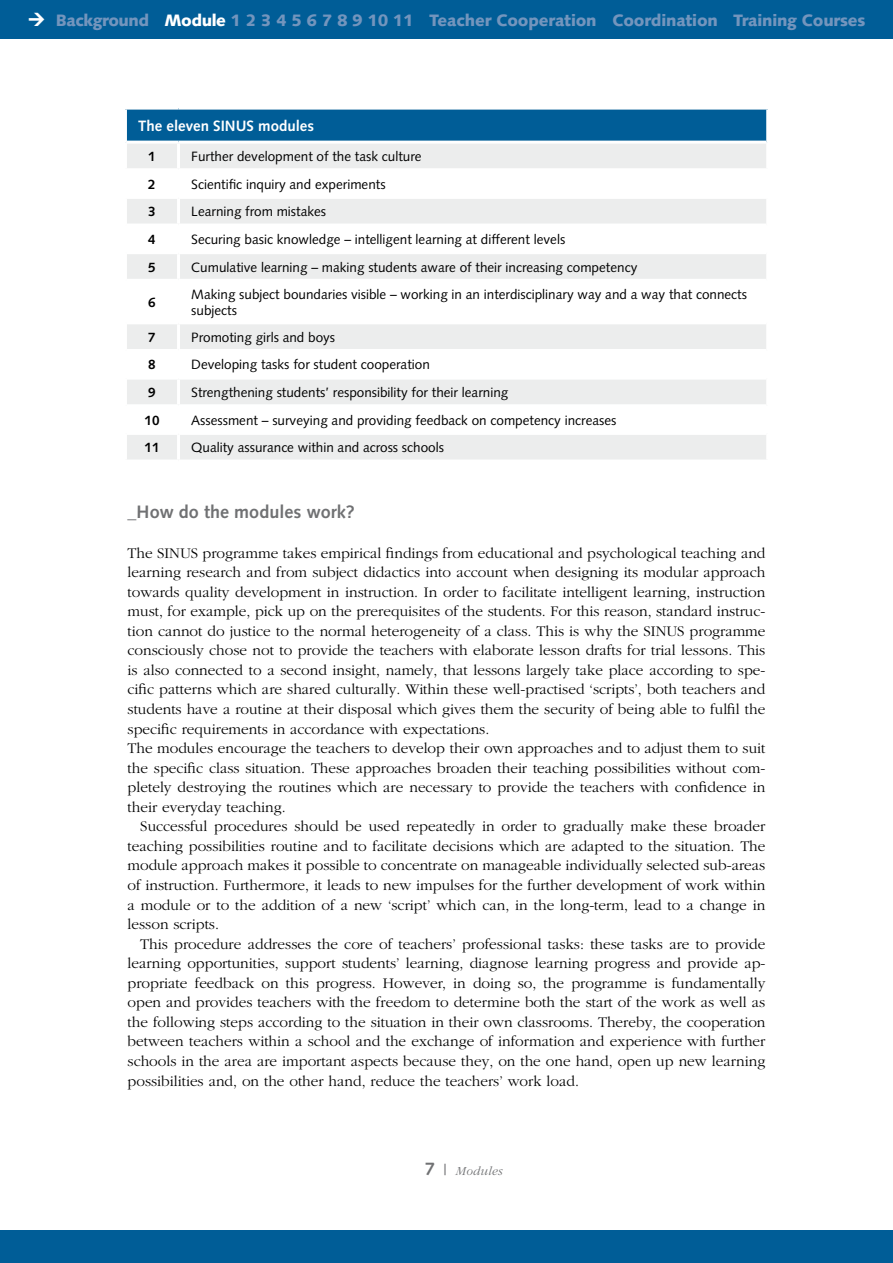
<style>
.page{position:relative;width:893px;height:1263px;background:#fff}
.page>*{position:absolute;margin:0;border:0;box-sizing:border-box;transform-origin:0 0}
.t1{font:700 18px "Syntax LT";letter-spacing:.005em;color:#707173}
.t2{font:900 16.5px "Syntax LT";letter-spacing:-.01em;color:#7395bd}
.t3{font:300 15.3px/19.5px "Garamond";color:#000;text-align:justify}
.t4{font:700 15px "Syntax LT";color:#fff}
.t5{font:13.5px/16.2px "Syntax LT";color:#000}
.t6{font:700 13.5px "Syntax LT";color:#000}
.t7{font:italic 300 12.75px "Garamond";letter-spacing:.025em;color:#707173}
.s1{color:#fff}
.s2{font-family:"Syntax LT";font-weight:700;font-style:normal;font-size:18px}
.s3{font-family:"Syntax LT";font-weight:400;font-style:normal;font-size:15px}
</style>
<div class="page">
<div style="left:0;top:0;width:893px;height:38px;background:#005d97"></div>
<div style="left:0;top:1230px;width:893px;height:33px;background:#005d97"></div>
<div style="left:125px;top:108px;width:643px;height:34px;background:#005d97"></div>
<div style="left:127px;top:144px;width:639px;height:315px;background:#eceded"></div>
<svg style="left:127px;top:171px;width:639px;height:261px"></svg>
<hr style="left:124px;top:107px;width:55px;height:3px;background:#fff">
<hr style="left:124px;top:110px;width:3px;height:32px;background:#fff">
<hr style="left:179px;top:107px;width:590px;height:3px;background:#fff">
<hr style="left:766px;top:110px;width:3px;height:32px;background:#fff">
<hr style="left:127px;top:141px;width:52px;height:3px;background:#fff">
<hr style="left:179px;top:141px;width:587px;height:3px;background:#fff">
<hr style="left:127px;top:251px;width:52px;height:3px;background:#fff">
<hr style="left:179px;top:251px;width:587px;height:3px;background:#fff">
<hr style="left:127px;top:321px;width:52px;height:3px;background:#fff">
<hr style="left:179px;top:321px;width:587px;height:3px;background:#fff">
<hr style="left:127px;top:377px;width:52px;height:3px;background:#fff">
<hr style="left:179px;top:377px;width:587px;height:3px;background:#fff">
<hr style="left:127px;top:432px;width:52px;height:3px;background:#fff">
<hr style="left:179px;top:432px;width:587px;height:3px;background:#fff">
<hr style="left:177px;top:144px;width:3px;height:24px;background:#fff">
<hr style="left:124px;top:168px;width:55px;height:3px;background:#fff">
<hr style="left:179px;top:168px;width:590px;height:3px;background:#fff">
<hr style="left:177px;top:171px;width:3px;height:25px;background:#fff">
<hr style="left:124px;top:196px;width:55px;height:3px;background:#fff">
<hr style="left:179px;top:196px;width:590px;height:3px;background:#fff">
<hr style="left:177px;top:199px;width:3px;height:25px;background:#fff">
<hr style="left:177px;top:227px;width:3px;height:24px;background:#fff">
<hr style="left:177px;top:254px;width:3px;height:25px;background:#fff">
<hr style="left:177px;top:282px;width:3px;height:39px;background:#fff">
<hr style="left:177px;top:324px;width:3px;height:25px;background:#fff">
<hr style="left:177px;top:352px;width:3px;height:25px;background:#fff">
<hr style="left:177px;top:380px;width:3px;height:24px;background:#fff">
<hr style="left:177px;top:407px;width:3px;height:25px;background:#fff">
<hr style="left:177px;top:435px;width:3px;height:24px;background:#fff">
<hr style="left:127px;top:224px;width:52px;height:3px;background:#fff">
<hr style="left:179px;top:224px;width:587px;height:3px;background:#fff">
<hr style="left:127px;top:279px;width:52px;height:3px;background:#fff">
<hr style="left:179px;top:279px;width:587px;height:3px;background:#fff">
<hr style="left:127px;top:349px;width:52px;height:3px;background:#fff">
<hr style="left:179px;top:349px;width:587px;height:3px;background:#fff">
<hr style="left:127px;top:404px;width:52px;height:3px;background:#fff">
<hr style="left:179px;top:404px;width:587px;height:3px;background:#fff">
<p class="t2" style="left:56px;top:11px;width:811px">Background <span class="s1">Module</span> 1 2 3 4 5 6 7 8 9 10 11 Teacher Cooperation Coordination Training Courses</p>
<p class="t4" style="left:138px;top:117px;width:177px">The eleven SINUS modules</p>
<p class="t6" style="left:148px;top:149px;width:9px">1</p>
<p class="t5" style="left:191px;top:148px;width:232px">Further development of the task culture</p>
<p class="t6" style="left:148px;top:176px;width:9px">2</p>
<p class="t5" style="left:191px;top:176px;width:196px">Scientific inquiry and experiments</p>
<p class="t6" style="left:148px;top:204px;width:9px">3</p>
<p class="t5" style="left:191px;top:204px;width:136px">Learning from mistakes</p>
<p class="t6" style="left:148px;top:232px;width:9px">4</p>
<p class="t5" style="left:191px;top:231px;width:375px">Securing basic knowledge – intelligent learning at different levels</p>
<p class="t6" style="left:148px;top:259px;width:9px">5</p>
<p class="t5" style="left:191px;top:259px;width:448px">Cumulative learning – making students aware of their increasing competency</p>
<p class="t6" style="left:148px;top:294px;width:9px">6</p>
<p class="t5" style="left:191px;top:286px;width:557px">Making subject boundaries visible – working in an interdisciplinary way and a way that connects subjects</p>
<p class="t6" style="left:148px;top:329px;width:9px">7</p>
<p class="t5" style="left:191px;top:329px;width:145px">Promoting girls and boys</p>
<p class="t6" style="left:148px;top:357px;width:9px">8</p>
<p class="t5" style="left:191px;top:357px;width:240px">Developing tasks for student cooperation</p>
<p class="t6" style="left:148px;top:385px;width:9px">9</p>
<p class="t5" style="left:191px;top:384px;width:319px">Strengthening students’ responsibility for their learning</p>
<p class="t6" style="left:144px;top:412px;width:17px">10</p>
<p class="t5" style="left:191px;top:412px;width:427px">Assessment – surveying and providing feedback on competency increases</p>
<p class="t6" style="left:144px;top:440px;width:17px">11</p>
<p class="t5" style="left:191px;top:439px;width:254px">Quality assurance within and across schools</p>
<p class="t1" style="left:128px;top:502px;width:229px">_How do the modules work?</p>
<p class="t3" style="left:128px;top:543px;width:639px;text-align:left">The SINUS programme takes empirical findings from educational and psychological teaching and learning research and from subject didactics into account when designing its modular approach towards quality development in instruction. In order to facilitate intelligent learning, instruction must, for example, pick up on the prerequisites of the students. For this reason, standard instruc&shy;tion cannot do justice to the normal heterogeneity of a class. This is why the SINUS programme consciously chose not to provide the teachers with elaborate lesson drafts for trial lessons. This is also connected to a second insight, namely, that lessons largely take place according to spe&shy;cific patterns which are shared culturally. Within these well-practised ‘scripts’, both teachers and students have a routine at their disposal which gives them the security of being able to fulfil the specific requirements in accordance with expectations.<br>The modules encourage the teachers to develop their own approaches and to adjust them to suit the specific class situation. These approaches broaden their teaching possibilities without com&shy;pletely destroying the routines which are necessary to provide the teachers with confidence in their everyday teaching.</p>
<p class="t3" style="left:128px;top:817px;width:639px;text-indent:13px">Successful procedures should be used repeatedly in order to gradually make these broader teaching possibilities routine and to facilitate decisions which are adapted to the situation. The module approach makes it possible to concentrate on manageable individually selected sub-areas of instruction. Furthermore, it leads to new impulses for the further development of work within a module or to the addition of a new ‘script’ which can, in the long-term, lead to a change in lesson scripts.</p>
<p class="t3" style="left:128px;top:934px;width:639px;text-indent:13px">This procedure addresses the core of teachers’ professional tasks: these tasks are to provide learning opportunities, support students’ learning, diagnose learning progress and provide ap&shy;propriate feedback on this progress. However, in doing so, the programme is fundamentally open and provides teachers with the freedom to determine both the start of the work as well as the following steps according to the situation in their own classrooms. Thereby, the cooperation between teachers within a school and the exchange of information and experience with further schools in the area are important aspects because they, on the one hand, open up new learning possibilities and, on the other hand, reduce the teachers’ work load.</p>
<p class="t7" style="left:425px;top:1164px;width:78px"><span class="s2">7</span> <span class="s3">|</span> Modules</p>
</div>
